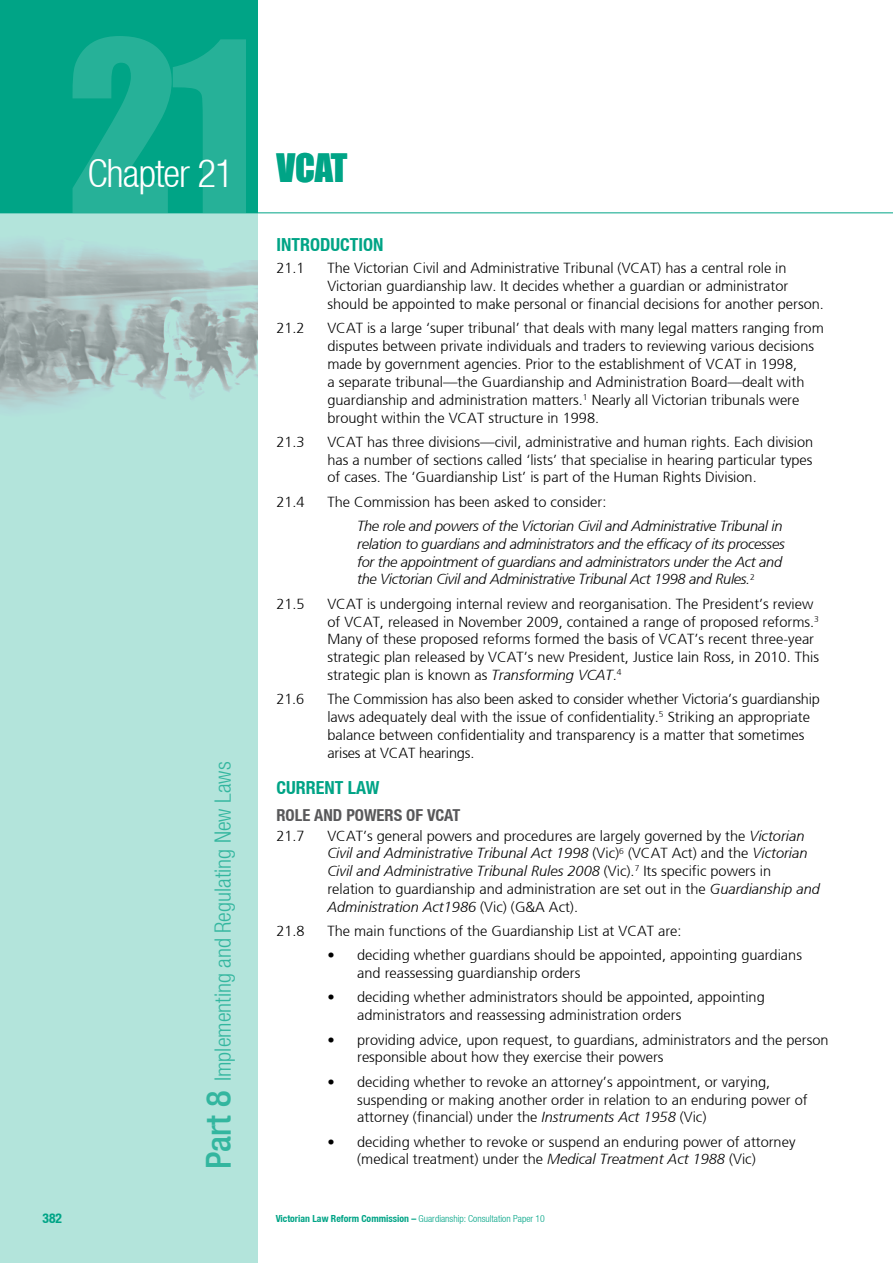
<style>
.page{position:relative;width:893px;height:1263px;background:#fff}
.page>*{position:absolute;margin:0;border:0;box-sizing:border-box;transform-origin:0 0}
.t1{font:219.6px "Impact";color:#fff}
.t2{font:300 condensed 39px "Helvetica Neue LT";letter-spacing:-.025em;color:#fff}
.t3{font:36px "Impact";color:#00a486}
.t4{font:300 condensed 22.5px "Helvetica Neue LT";color:#33b69f}
.t5{font:700 condensed 18px "Helvetica Neue LT";color:#00a486}
.t6{font:700 condensed 16.5px "Helvetica Neue LT";letter-spacing:-.01em;color:#58585a}
.t7{font:300 14.55px/17.9px "Frutiger";color:#000}
.t8{font:italic 300 14.55px/17.9px "Frutiger";letter-spacing:-.02em;color:#000}
.t9{font:700 condensed 13.5px "Helvetica Neue LT";color:#00a486}
.t10{font:300 condensed 9.75px "Helvetica Neue LT";color:#00a486}
.s1{font-weight:500;font-size:34.5px}
.s2{font-style:italic}
.s3{font-weight:700}
</style>
<div class="page">
<div style="left:0;top:191px;width:257px;height:1072px;background:#b3e4db"></div>
<div style="left:0;top:0;width:257px;height:213px;background:#00a486"></div>
<hr style="left:0;top:213px;width:893px;height:1px;background:#00a486">
<img style="left:0;top:213px;width:257px;height:197px">
<h1 class="t1" style="left:67px;top:-44px;width:190px">21</h1>
<h2 class="t2" style="left:87px;top:151px;width:148px">Chapter 21</h2>
<h3 class="t4" style="left:210px;top:1169px;width:409px;rotate:-90deg"><span class="s1">Part 8</span> Implementing and Regulating New Laws</h3>
<h3 class="t3" style="left:276px;top:139px;width:73px">VCAT</h3>
<p class="t5" style="left:276px;top:234px;width:16px">INTROD</p>
<p class="t5" style="left:330px;top:234px;width:20px">UCTION</p>
<p class="t7" style="left:276px;top:260px;width:30px">21.1</p>
<p class="t7" style="left:327px;top:260px;width:498px">The Victorian Civil and Administrative Tribunal (VCAT) has a central role in<br>Victorian guardianship law. It decides whether a guardian or administrator should be appointed to make personal or financial decisions for another person.</p>
<p class="t7" style="left:276px;top:319px;width:30px">21.2</p>
<p class="t7" style="left:327px;top:319px;width:498px">VCAT is a large ‘super tribunal’ that deals with many legal matters ranging from disputes between private individuals and traders to reviewing various decisions made by government agencies. Prior to the establishment of VCAT in 1998,<br>a separate tribunal—the Guardianship and Administration Board—dealt with guardianship and administration matters.<sup>1</sup> Nearly all Victorian tribunals were brought within the VCAT structure in 1998.</p>
<p class="t7" style="left:276px;top:433px;width:30px">21.3</p>
<p class="t7" style="left:327px;top:433px;width:487px;text-align:justify">VCAT has three divisions—civil, administrative and human rights. Each division has a number of sections called ‘lists’ that specialise in hearing particular types of cases. The ‘Guardianship List’ is part of the Human Rights Division.</p>
<p class="t7" style="left:276px;top:493px;width:30px">21.4</p>
<p class="t7" style="left:327px;top:493px;width:280px">The Commission has been asked to consider:</p>
<p class="t8" style="left:357px;top:517px;width:429px">The role and powers of the Victorian Civil and Administrative Tribunal in relation to guardians and administrators and the efficacy of its processes for the appointment of guardians and administrators under the Act and the Victorian Civil and Administrative Tribunal Act 1998 and Rules.<sup>2</sup></p>
<p class="t7" style="left:276px;top:595px;width:30px">21.5</p>
<p class="t7" style="left:327px;top:595px;width:493px">VCAT is undergoing internal review and reorganisation. The President’s review of VCAT, released in November 2009, contained a range of proposed reforms.<sup>3<br></sup>Many of these proposed reforms formed the basis of VCAT’s recent three-year strategic plan released by VCAT’s new President, Justice Iain Ross, in 2010. This strategic plan is known as <span class="s2">Transforming VCAT</span>.<sup>4</sup></p>
<p class="t7" style="left:276px;top:691px;width:29px">21.6</p>
<p class="t7" style="left:327px;top:691px;width:494px">The Commission has also been asked to consider whether Victoria’s guardianship laws adequately deal with the issue of confidentiality.<sup>5</sup> Striking an appropriate balance between confidentiality and transparency is a matter that sometimes arises at VCAT hearings.</p>
<p class="t5" style="left:276px;top:777px;width:30px">CURRENT</p>
<p class="t5" style="left:348px;top:777px;width:12px">LAW</p>
<p class="t6" style="left:276px;top:805px;width:19px">ROLE</p>
<p class="t6" style="left:314px;top:805px;width:11px">AND</p>
<p class="t6" style="left:346px;top:805px;width:11px">POWERS</p>
<p class="t6" style="left:406px;top:805px;width:56px">OF VCAT</p>
<p class="t7" style="left:276px;top:827px;width:30px">21.7</p>
<p class="t7" style="left:327px;top:827px;width:494px">VCAT’s general powers and procedures are largely governed by the <span class="s2">Victorian Civil and Administrative Tribunal Act 1998</span> (Vic)<sup>6</sup> (VCAT Act) and the <span class="s2">Victorian Civil and Administrative Tribunal Rules 2008</span> (Vic).<sup>7</sup> Its specific powers in relation to guardianship and administration are set out in the <span class="s2">Guardianship and Administration Act1986</span> (Vic) (G&amp;A Act).</p>
<p class="t7" style="left:276px;top:922px;width:30px">21.8</p>
<p class="t7" style="left:327px;top:922px;width:356px">The main functions of the Guardianship List at VCAT are:</p>
<p class="t7" style="left:357px;top:947px;width:446px;text-indent:-30px">• deciding whether guardians should be appointed, appointing guardians and reassessing guardianship orders</p>
<p class="t7" style="left:357px;top:989px;width:409px;text-indent:-30px">• deciding whether administrators should be appointed, appointing administrators and reassessing administration orders</p>
<p class="t7" style="left:357px;top:1031px;width:473px;text-indent:-30px">• providing advice, upon request, to guardians, administrators and the person responsible about how they exercise their powers</p>
<p class="t7" style="left:357px;top:1073px;width:452px;text-indent:-30px">• deciding whether to revoke an attorney’s appointment, or varying, suspending or making another order in relation to an enduring power of attorney (financial) under the <span class="s2">Instruments Act 1958</span> (Vic)</p>
<p class="t7" style="left:357px;top:1133px;width:440px;text-indent:-30px">• deciding whether to revoke or suspend an enduring power of attorney (medical treatment) under the <span class="s2">Medical Treatment Act 1988</span> (Vic)</p>
<p class="t9" style="left:43px;top:1209px;width:21px">382</p>
<p class="t10" style="left:276px;top:1213px;width:271px"><span class="s3">VICTORIAN LAW REFORM COMMISSION –</span> Guardianship: Consultation Paper 10</p>
</div>
